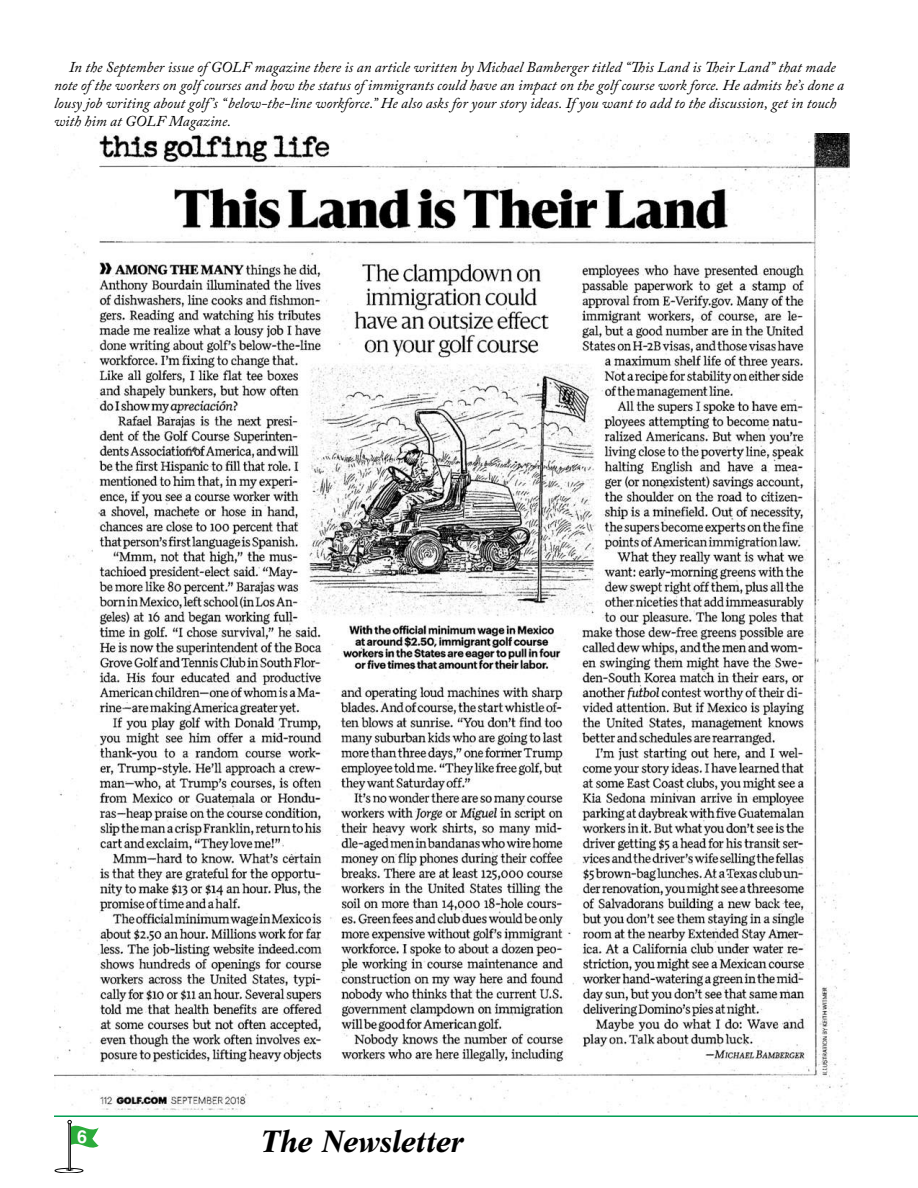
<style>
.page{position:relative;width:918px;height:1188px;background:#fff}
.page>*{position:absolute;margin:0;border:0;box-sizing:border-box;transform-origin:0 0}
.t1{font:italic 700 30px "Life BT";letter-spacing:-.01em;color:#000}
.t2{font:700 18px "Helvetica LT Std";color:#fff}
.t3{font:italic 15px/18px "Adobe Caslon Pro";letter-spacing:.005em;color:#000}
</style>
<div class="page">
<hr style="left:54px;top:1115px;width:864px;height:2px;background:#009e53">
<div style="left:55px;top:1168px;width:28px;height:5px;border:1px solid #000;border-radius:50%"></div>
<div style="left:69px;top:1122px;width:2px;height:49px;border:1px solid #000"></div>
<svg style="left:68px;top:1120px;width:31px;height:32px"></svg>
<img style="left:54px;top:133px;width:796px;height:980px">
<p class="t3" style="left:54px;top:58px;width:791px;text-indent:15px">In the September issue of GOLF magazine there is an article written by Michael Bamberger titled “This Land is Their Land” that made note of the workers on golf courses and how the status of immigrants could have an impact on the golf course work force. He admits he’s done a lousy job writing about golf ’s “below-the-line workforce.” He also asks for your story ideas. If you want to add to the discussion, get in touch with him at GOLF Magazine.</p>
<p class="t2" style="left:77px;top:1125px;width:12px">6</p>
<h1 class="t1" style="left:261px;top:1120px;width:205px">The Newsletter</h1>
</div>
